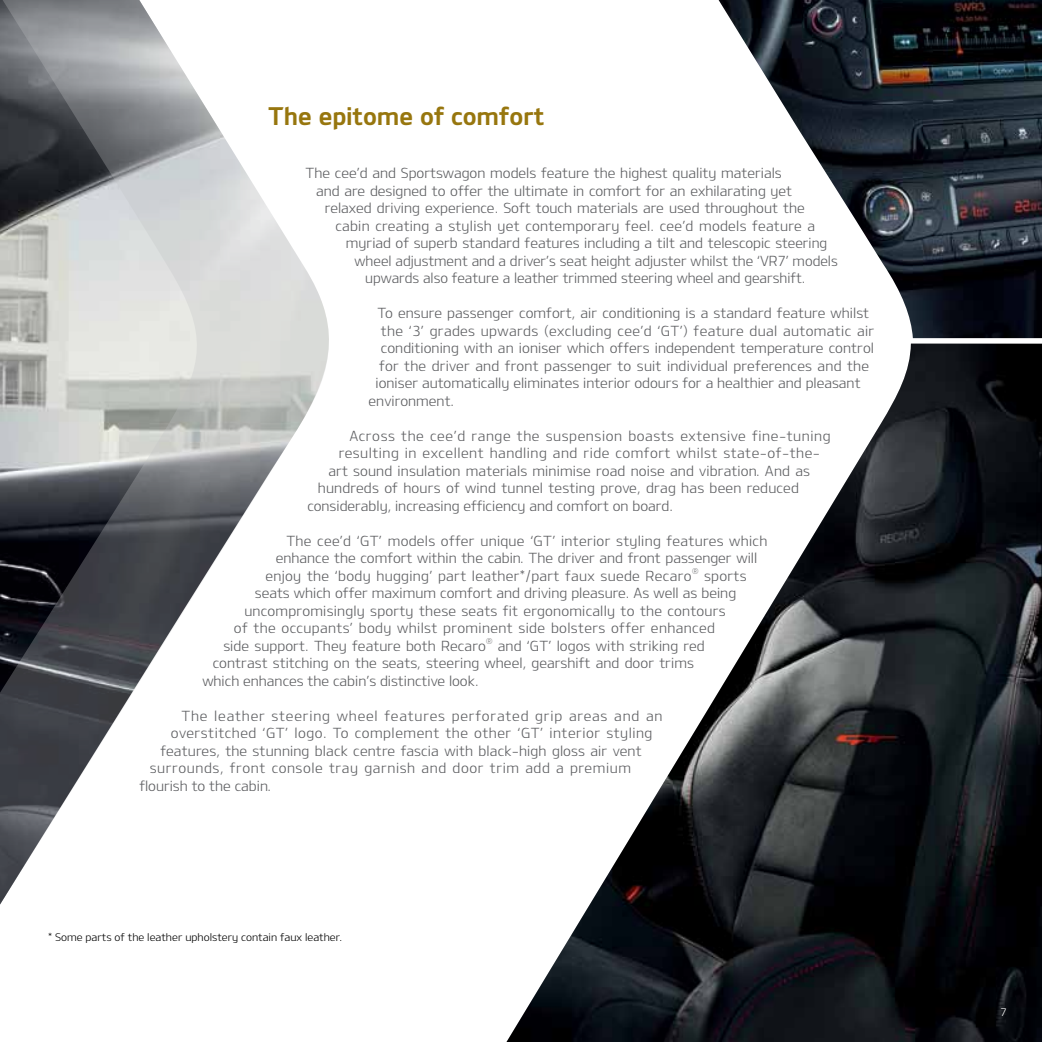
<style>
.page{position:relative;width:1042px;height:1042px;background:#fff}
.page>*{position:absolute;margin:0;border:0;box-sizing:border-box;transform-origin:0 0}
.t1{font:24.5px "Kia OTFB";color:#97760e}
.t2{font:14px "Kia OTFL";letter-spacing:.005em;color:#5e5f62}
.t3{font:14px "Kia OTFL";letter-spacing:.005em;color:#5e5f62;scale:.96 1}
.t4{font:14px "Kia OTFL";letter-spacing:.025em;color:#5e5f62}
.t5{font:14px "Kia OTFL";letter-spacing:.035em;color:#5e5f62}
.t6{font:14px "Kia OTFL";letter-spacing:.04em;color:#5e5f62}
.t7{font:14px "Kia OTFL";letter-spacing:.06em;color:#5e5f62}
.t8{font:10.5px "Kia OTFL";color:#000}
.t9{font:10.5px "Kia OTFL";color:#fff}
.t10{font:8.22px "Kia OTFL";color:#5e5f62}
</style>
<div class="page">
<img style="left:506px;top:344px;width:536px;height:698px">
<svg style="left:0;top:0;width:329px;height:905px"></svg>
<svg style="left:718px;top:0;width:324px;height:338px"></svg>
<h1 class="t1" style="left:268px;top:100px;width:278px">The epitome of comfort</h1>
<p class="t2" style="left:306px;top:164px;width:478px">The cee’d and Sportswagon models feature the highest quality materials</p>
<p class="t2" style="left:316px;top:181px;width:477px">and are designed to offer the ultimate in comfort for an exhilarating yet</p>
<p class="t2" style="left:325px;top:199px;width:481px">relaxed driving experience. Soft touch materials are used throughout the</p>
<p class="t2" style="left:335px;top:216px;width:481px">cabin creating a stylish yet contemporary feel. cee’d models feature a</p>
<p class="t2" style="left:346px;top:234px;width:483px">myriad of superb standard features including a tilt and telescopic steering</p>
<p class="t3" style="left:355px;top:251px;width:505px">wheel adjustment and a driver’s seat height adjuster whilst the ‘VR7’ models</p>
<p class="t3" style="left:365px;top:269px;width:460px">upwards also feature a leather trimmed steering wheel and gearshift.</p>
<p class="t2" style="left:377px;top:304px;width:493px">To ensure passenger comfort, air conditioning is a standard feature whilst</p>
<p class="t4" style="left:381px;top:321px;width:495px">the ‘3’ grades upwards (excluding cee’d ‘GT’) feature dual automatic air</p>
<p class="t2" style="left:381px;top:339px;width:495px">conditioning with an ioniser which offers independent temperature control</p>
<p class="t2" style="left:379px;top:356px;width:491px">for the driver and front passenger to suit individual preferences and the</p>
<p class="t2" style="left:376px;top:374px;width:486px">ioniser automatically eliminates interior odours for a healthier and pleasant</p>
<p class="t2" style="left:369px;top:391px;width:87px">environment.</p>
<p class="t6" style="left:349px;top:426px;width:483px">Across the cee’d range the suspension boasts extensive fine-tuning</p>
<p class="t5" style="left:339px;top:444px;width:483px">resulting in excellent handling and ride comfort whilst state-of-the-</p>
<p class="t2" style="left:328px;top:461px;width:483px">art sound insulation materials minimise road noise and vibration. And as</p>
<p class="t2" style="left:318px;top:479px;width:482px">hundreds of hours of wind tunnel testing prove, drag has been reduced</p>
<p class="t2" style="left:307px;top:496px;width:367px">considerably, increasing efficiency and comfort on board.</p>
<p class="t2" style="left:286px;top:531px;width:482px">The cee’d ‘GT’ models offer unique ‘GT’ interior styling features which</p>
<p class="t2" style="left:276px;top:549px;width:483px">enhance the comfort within the cabin. The driver and front passenger will</p>
<p class="t2" style="left:265px;top:566px;width:428px">enjoy the ‘body hugging’ part leather*/part faux suede Recaro</p>
<p class="t10" style="left:692px;top:566px;width:8px">®</p>
<p class="t2" style="left:704px;top:566px;width:44px">sports</p>
<p class="t2" style="left:255px;top:584px;width:483px">seats which offer maximum comfort and driving pleasure. As well as being</p>
<p class="t2" style="left:244px;top:601px;width:483px">uncompromisingly sporty these seats fit ergonomically to the contours</p>
<p class="t4" style="left:234px;top:619px;width:482px">of the occupants’ body whilst prominent side bolsters offer enhanced</p>
<p class="t2" style="left:223px;top:636px;width:264px">side support. They feature both Recaro</p>
<p class="t10" style="left:486px;top:636px;width:8px">®</p>
<p class="t2" style="left:498px;top:636px;width:208px">and ‘GT’ logos with striking red</p>
<p class="t2" style="left:213px;top:654px;width:482px">contrast stitching on the seats, steering wheel, gearshift and door trims</p>
<p class="t2" style="left:202px;top:671px;width:278px">which enhances the cabin’s distinctive look.</p>
<p class="t7" style="left:181px;top:706px;width:483px">The leather steering wheel features perforated grip areas and an</p>
<p class="t5" style="left:171px;top:724px;width:483px">overstitched ‘GT’ logo. To complement the other ‘GT’ interior styling</p>
<p class="t2" style="left:160px;top:741px;width:483px">features, the stunning black centre fascia with black-high gloss air vent</p>
<p class="t6" style="left:150px;top:759px;width:483px">surrounds, front console tray garnish and door trim add a premium</p>
<p class="t2" style="left:139px;top:776px;width:133px">flourish to the cabin.</p>
<p class="t8" style="left:48px;top:930px;width:295px">* Some parts of the leather upholstery contain faux leather.</p>
<p class="t9" style="left:1000px;top:1005px;width:8px">7</p>
</div>
